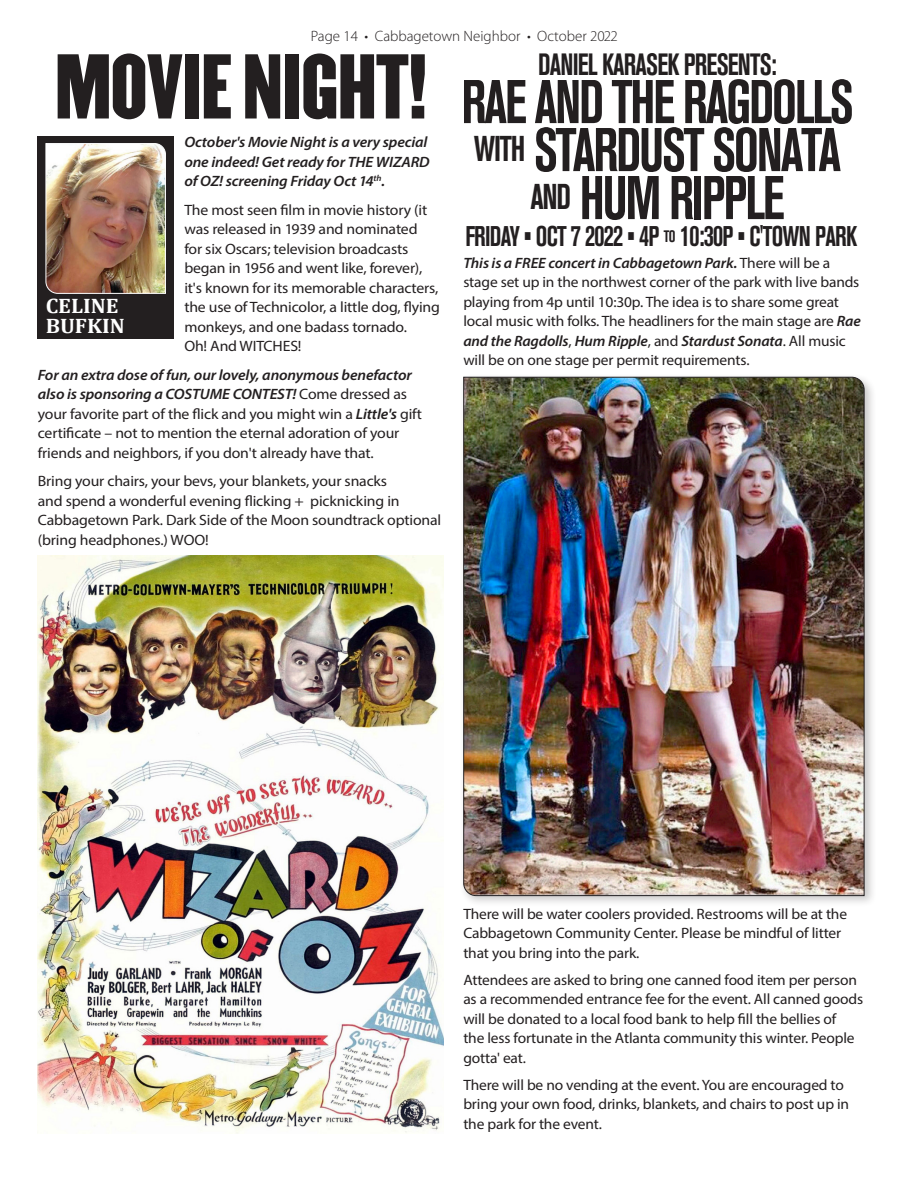
<style>
.page{position:relative;width:918px;height:1188px;background:#fff}
.page>*{position:absolute;margin:0;border:0;box-sizing:border-box;transform-origin:0 0}
.t1{font:80.25px "Champion HTF Lightweight";letter-spacing:-.02em;color:#231f20;scale:1.07 1}
.t2{font:61.05px "Akzidenz Grotesk BQ Bd Cnd Alt";letter-spacing:-.04em;color:#231f20;scale:.85 1}
.t3{font:30.45px "Akzidenz Grotesk BQ Bd Cnd Alt";letter-spacing:-.03em;color:#231f20;scale:.85 1}
.t4{font:28.2px "Akzidenz Grotesk BQ Bd Cnd Alt";letter-spacing:-.03em;color:#231f20;scale:.85 1}
.t5{font:700 21px "Cambria";color:#fff;scale:1.05 1}
.t6{font:15px/19.5px "Myriad Pro";letter-spacing:-.01em;color:#231f20}
.t7{font:15px/19.5px "Myriad Pro";letter-spacing:-.01em;color:#231f20;scale:1.05 1}
.t8{font:italic 600 15px/19.5px "Myriad Pro";letter-spacing:-.01em;color:#231f20;scale:1.05 1}
.t9{font:300 15px "Myriad Pro";color:#231f20}
.s1{font-weight:600;font-style:italic}
.s2{font-size:29.85px}
.s3{font-size:16.5px}
</style>
<div class="page">
<div style="left:37px;top:136px;width:137px;height:203px;background:#231f20"></div>
<img style="left:45px;top:143px;width:121px;height:151px">
<img style="left:37px;top:556px;width:407px;height:578px">
<div style="left:459px;top:373px;width:418px;height:535px;background:#231f20;opacity:.25"></div>
<img style="left:463px;top:376px;width:402px;height:520px">
<p class="t9" style="left:311px;top:28px;width:308px">Page 14 • Cabbagetown Neighbor • October 2022</p>
<p class="t1" style="left:55px;top:34px;width:351px">MOVIE NIGHT!</p>
<p class="t8" style="left:184px;top:132px;width:235px">October's Movie Night is a very special one indeed! Get ready for THE WIZARD of OZ! screening Friday Oct 14<sup>th</sup>.</p>
<p class="t7" style="left:184px;top:200px;width:245px">The most seen film in movie history (it was released in 1939 and nominated<br>for six Oscars; television broadcasts began in 1956 and went like, forever), it's known for its memorable characters, the use of Technicolor, a little dog, flying monkeys, and one badass tornado.<br>Oh! And WITCHES!</p>
<p class="t7" style="left:38px;top:365px;width:368px"><span class="s1">For an extra dose of fun, our lovely, anonymous benefactor also is sponsoring a COSTUME CONTEST!</span> Come dressed as your favorite part of the flick and you might win a <span class="s1">Little's</span> gift certificate – not to mention the eternal adoration of your friends and neighbors, if you don't already have that.</p>
<p class="t7" style="left:38px;top:471px;width:386px">Bring your chairs, your bevs, your blankets, your snacks<br>and spend a wonderful evening flicking + picknicking in Cabbagetown Park. Dark Side of the Moon soundtrack optional (bring headphones.) WOO!</p>
<p class="t5" style="left:46px;top:291px;width:71px">CELINE</p>
<p class="t5" style="left:46px;top:311px;width:77px">BUFKIN</p>
<p class="t3" style="left:538px;top:47px;width:282px">DANIEL KARASEK PRESENTS:</p>
<p class="t2" style="left:461px;top:67px;width:463px">RAE AND THE RAGDOLLS</p>
<p class="t2" style="left:474px;top:115px;width:433px"><sup>WITH</sup> STARDUST SONATA</p>
<p class="t2" style="left:531px;top:163px;width:300px"><sup>AND</sup> HUM RIPPLE</p>
<p class="t4" style="left:465px;top:220px;width:462px">FRIDAY • OCT <span class="s2">7 2022</span> • <span class="s2">4</span>P <span class="s3">TO</span> <span class="s2">10:30</span>P • C'TOWN PARK</p>
<p class="t6" style="left:463px;top:253px;width:399px"><span class="s1">This is a FREE concert in Cabbagetown Park.</span> There will be a stage set up in the northwest corner of the park with live bands playing from 4p until 10:30p. The idea is to share some great local music with folks. The headliners for the main stage are <span class="s1">Rae and the Ragdolls</span>, <span class="s1">Hum Ripple</span>, and <span class="s1">Stardust Sonata</span>. All music will be on one stage per permit requirements.</p>
<p class="t6" style="left:463px;top:904px;width:385px">There will be water coolers provided. Restrooms will be at the<br>Cabbagetown Community Center. Please be mindful of litter that you bring into the park.</p>
<p class="t6" style="left:463px;top:970px;width:401px">Attendees are asked to bring one canned food item per person as a recommended entrance fee for the event. All canned goods will be donated to a local food bank to help fill the bellies of<br>the less fortunate in the Atlanta community this winter. People gotta' eat.</p>
<p class="t6" style="left:463px;top:1075px;width:387px">There will be no vending at the event. You are encouraged to bring your own food, drinks, blankets, and chairs to post up in the park for the event.</p>
</div>
